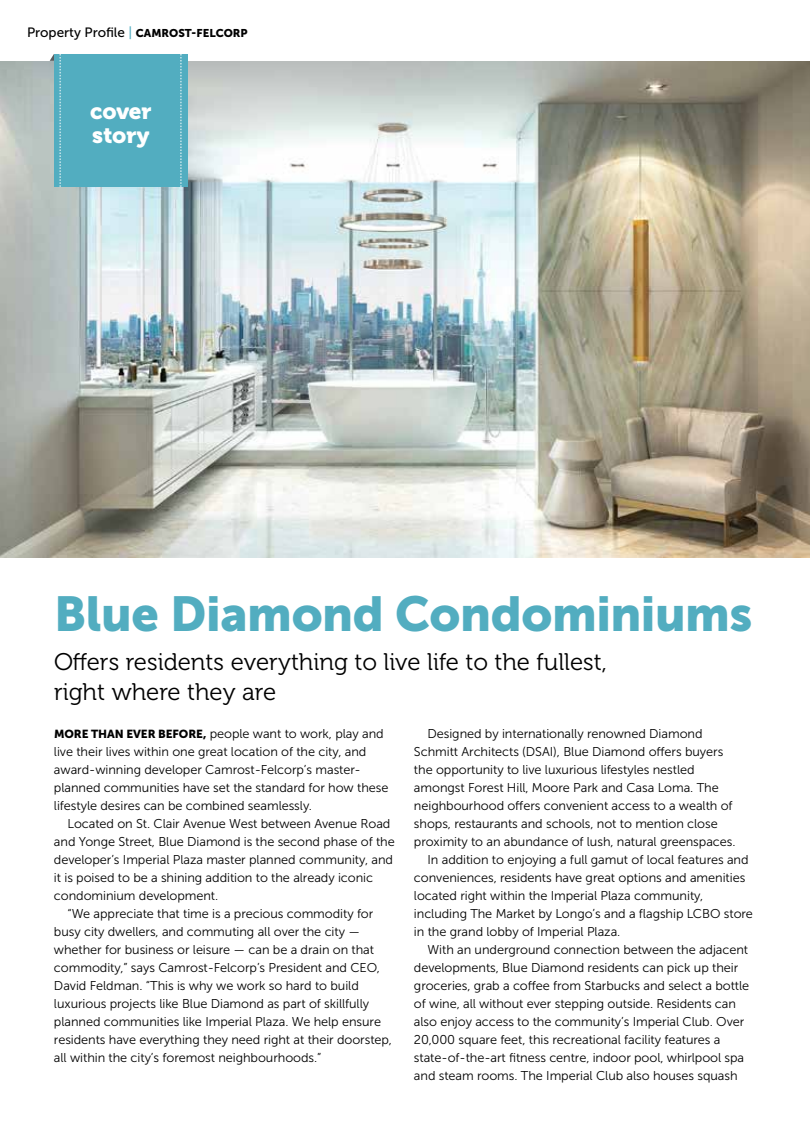
<style>
.page{position:relative;width:810px;height:1134px;background:#fff}
.page>*{position:absolute;margin:0;border:0;box-sizing:border-box;transform-origin:0 0}
.t1{font:48.75px "Museo Sans 900";letter-spacing:-.01em;color:#52adc0}
.t2{font:24px/30px "Museo 300";color:#000}
.t3{font:22.5px/24px "Museo 900";color:#fff}
.t4{font:13.5px "Museo Sans 500";color:#000}
.t5{font:12.75px/18px "Museo Sans 300";letter-spacing:-.005em;color:#000}
.s1{color:#52adc0}
.s2{font-family:"Museo Sans 900";font-size:11.25px}
.s3{font-family:"Museo Sans 900";font-size:11.7px}
</style>
<div class="page">
<img style="left:0;top:62px;width:810px;height:496px">
<div style="left:50px;top:54px;width:138px;height:133px;background:#52adc0"></div>
<p class="t4" style="left:27px;top:25px;width:222px">Property Profile <span class="s1">|</span> <span class="s2">CAMROST-FELCORP</span></p>
<h3 class="t3" style="left:90px;top:99px;width:63px">cover story</h3>
<h1 class="t1" style="left:54px;top:586px;width:700px">Blue Diamond Condominiums</h1>
<h2 class="t2" style="left:54px;top:647px;width:555px">Offers residents everything to live life to the fullest, right where they are</h2>
<p class="t5" style="left:54px;top:725px;width:336px"><span class="s3">MORE THAN EVER BEFORE,</span> people want to work, play and live their lives within one great location of the city, and award-winning developer Camrost-Felcorp’s master&shy;planned communities have set the standard for how these lifestyle desires can be combined seamlessly.</p>
<p class="t5" style="left:67px;top:815px;width:324px">Located on St. Clair Avenue West between Avenue Road</p>
<p class="t5" style="left:54px;top:833px;width:342px">and Yonge Street, Blue Diamond is the second phase of the</p>
<p class="t5" style="left:54px;top:851px;width:341px">developer’s Imperial Plaza master planned community, and</p>
<p class="t5" style="left:54px;top:869px;width:321px">it is poised to be a shining addition to the already iconic</p>
<p class="t5" style="left:54px;top:887px;width:166px">condominium development.</p>
<p class="t5" style="left:67px;top:905px;width:307px">“We appreciate that time is a precious commodity for</p>
<p class="t5" style="left:54px;top:923px;width:307px">busy city dwellers, and commuting all over the city —</p>
<p class="t5" style="left:54px;top:941px;width:322px">whether for business or leisure — can be a drain on that</p>
<p class="t5" style="left:54px;top:959px;width:327px">commodity,” says Camrost-Felcorp’s President and CEO,</p>
<p class="t5" style="left:54px;top:977px;width:306px">David Feldman. “This is why we work so hard to build</p>
<p class="t5" style="left:54px;top:995px;width:317px">luxurious projects like Blue Diamond as part of skillfully</p>
<p class="t5" style="left:54px;top:1013px;width:329px">planned communities like Imperial Plaza. We help ensure</p>
<p class="t5" style="left:54px;top:1031px;width:340px">residents have everything they need right at their doorstep,</p>
<p class="t5" style="left:54px;top:1049px;width:269px">all within the city’s foremost neighbourhoods.”</p>
<p class="t5" style="left:427px;top:725px;width:277px">Designed by internationally renowned Diamond</p>
<p class="t5" style="left:414px;top:743px;width:311px">Schmitt Architects (DSAI), Blue Diamond offers buyers</p>
<p class="t5" style="left:414px;top:761px;width:282px">the opportunity to live luxurious lifestyles nestled</p>
<p class="t5" style="left:414px;top:779px;width:306px">amongst Forest Hill, Moore Park and Casa Loma. The</p>
<p class="t5" style="left:414px;top:797px;width:320px">neighbourhood offers convenient access to a wealth of</p>
<p class="t5" style="left:414px;top:815px;width:305px">shops, restaurants and schools, not to mention close</p>
<p class="t5" style="left:414px;top:833px;width:323px">proximity to an abundance of lush, natural greenspaces.</p>
<p class="t5" style="left:427px;top:851px;width:323px">In addition to enjoying a full gamut of local features and</p>
<p class="t5" style="left:414px;top:869px;width:333px">conveniences, residents have great options and amenities</p>
<p class="t5" style="left:414px;top:887px;width:291px">located right within the Imperial Plaza community,</p>
<p class="t5" style="left:414px;top:905px;width:341px">including The Market by Longo’s and a flagship LCBO store</p>
<p class="t5" style="left:414px;top:923px;width:208px">in the grand lobby of Imperial Plaza.</p>
<p class="t5" style="left:427px;top:941px;width:322px">With an underground connection between the adjacent</p>
<p class="t5" style="left:414px;top:959px;width:326px">developments, Blue Diamond residents can pick up their</p>
<p class="t5" style="left:414px;top:977px;width:337px">groceries, grab a coffee from Starbucks and select a bottle</p>
<p class="t5" style="left:414px;top:995px;width:324px">of wine, all without ever stepping outside. Residents can</p>
<p class="t5" style="left:414px;top:1013px;width:332px">also enjoy access to the community’s Imperial Club. Over</p>
<p class="t5" style="left:414px;top:1031px;width:308px">20,000 square feet, this recreational facility features a</p>
<p class="t5" style="left:414px;top:1049px;width:332px">state-of-the-art fitness centre, indoor pool, whirlpool spa</p>
<p class="t5" style="left:414px;top:1067px;width:325px">and steam rooms. The Imperial Club also houses squash</p>
</div>
